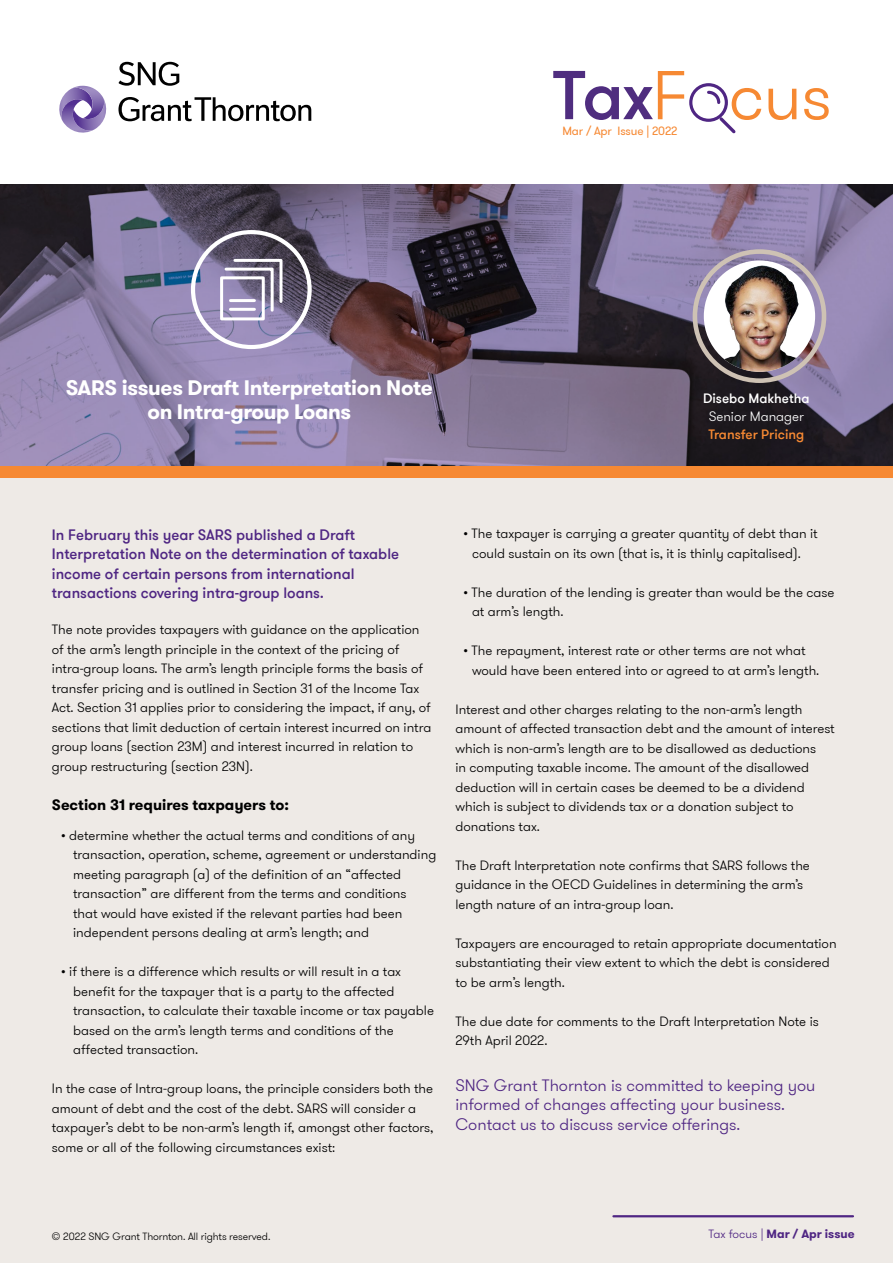
<style>
.page{position:relative;width:893px;height:1263px;background:#fff}
.page>*{position:absolute;margin:0;border:0;box-sizing:border-box;transform-origin:0 0}
.t1{font:700 21px/24px "GT Walsheim Pro";letter-spacing:-.015em;color:#fff;text-align:center}
.t2{font:300 16.5px/19.5px "GT Walsheim Pro";color:#4f2683}
.t3{font:500 15px/19.5px "GT Walsheim Pro";color:#4f2683}
.t4{font:700 15px "GT Walsheim Pro";color:#000}
.t5{font:300 13.5px/19.5px "GT Walsheim Pro";color:#000}
.t6{font:500 13.5px "GT Walsheim Pro";color:#f68933}
.t7{font:500 13.5px "GT Walsheim Pro";color:#fff}
.t8{font:300 13.5px "GT Walsheim Pro";color:#fff}
.t9{font:700 12px "GT Walsheim Pro";color:#4f2683}
.t10{font:11.85px "GT Walsheim Pro";letter-spacing:-.01em;color:#f68933}
.t11{font:300 10.5px "GT Walsheim Pro";letter-spacing:-.01em;color:#000}
.s1{font-weight:300}
</style>
<div class="page">
<div style="left:0;top:327px;width:893px;height:936px;background:#eeeae6"></div>
<hr style="left:613px;top:1215px;width:240px;height:2px;background:#4f2683">
<svg style="left:0;top:185px;width:893px;height:281px;background:#726683"></svg>
<div style="left:0;top:466px;width:893px;height:12px;background:#f68933"></div>
<div style="left:693px;top:249px;width:133px;height:134px;border:5px solid #cec2b4;border-radius:50%"></div>
<img style="left:704px;top:260px;width:111px;height:112px;border-radius:56px">
<svg style="left:191px;top:230px;width:121px;height:119px;background:#8d86a1"></svg>
<svg style="left:118px;top:97px;width:193px;height:24px"></svg>
<svg style="left:59px;top:85px;width:48px;height:48px"></svg>
<svg style="left:118px;top:62px;width:61px;height:24px"></svg>
<svg style="left:553px;top:71px;width:276px;height:63px"></svg>
<p class="t10" style="left:562px;top:123px;width:117px">Mar / Apr Issue | 2022</p>
<h1 class="t1" style="left:66px;top:376px;width:369px">SARS issues Draft Interpretation Note on Intra-group Loans</h1>
<p class="t7" style="left:703px;top:390px;width:108px">Disebo Makhetha</p>
<p class="t8" style="left:709px;top:408px;width:97px">Senior Manager</p>
<p class="t6" style="left:708px;top:426px;width:97px">Transfer Pricing</p>
<p class="t3" style="left:52px;top:525px;width:349px">In February this year SARS published a Draft Interpretation Note on the determination of taxable income of certain persons from international transactions covering intra-group loans.</p>
<p class="t5" style="left:52px;top:620px;width:381px">The note provides taxpayers with guidance on the application of the arm’s length principle in the context of the pricing of intra-group loans. The arm’s length principle forms the basis of transfer pricing and is outlined in Section 31 of the Income Tax Act. Section 31 applies prior to considering the impact, if any, of sections that limit deduction of certain interest incurred on intra group loans (section 23M) and interest incurred in relation to group restructuring (section 23N).</p>
<p class="t4" style="left:52px;top:795px;width:238px">Section 31 requires taxpayers to:</p>
<p class="t5" style="left:73px;top:825px;width:365px;text-indent:-12px">• determine whether the actual terms and conditions of any transaction, operation, scheme, agreement or understanding meeting paragraph (a) of the definition of an “affected transaction” are different from the terms and conditions<br>that would have existed if the relevant parties had been independent persons dealing at arm’s length; and</p>
<p class="t5" style="left:73px;top:962px;width:362px;text-indent:-12px">• if there is a difference which results or will result in a tax benefit for the taxpayer that is a party to the affected transaction, to calculate their taxable income or tax payable based on the arm’s length terms and conditions of the affected transaction.</p>
<p class="t5" style="left:52px;top:1079px;width:383px">In the case of Intra-group loans, the principle considers both the amount of debt and the cost of the debt. SARS will consider a taxpayer’s debt to be non-arm’s length if, amongst other factors, some or all of the following circumstances exist:</p>
<p class="t5" style="left:472px;top:524px;width:347px;text-indent:-9px">• The taxpayer is carrying a greater quantity of debt than it could sustain on its own (that is, it is thinly capitalised).</p>
<p class="t5" style="left:472px;top:583px;width:364px;text-indent:-9px">• The duration of the lending is greater than would be the case at arm’s length.</p>
<p class="t5" style="left:472px;top:641px;width:349px;text-indent:-9px">• The repayment, interest rate or other terms are not what would have been entered into or agreed to at arm’s length.</p>
<p class="t5" style="left:455px;top:700px;width:381px">Interest and other charges relating to the non-arm’s length amount of affected transaction debt and the amount of interest which is non-arm’s length are to be disallowed as deductions<br>in computing taxable income. The amount of the disallowed deduction will in certain cases be deemed to be a dividend which is subject to dividends tax or a donation subject to donations tax.</p>
<p class="t5" style="left:455px;top:856px;width:356px">The Draft Interpretation note confirms that SARS follows the guidance in the OECD Guidelines in determining the arm’s length nature of an intra-group loan.</p>
<p class="t5" style="left:455px;top:934px;width:383px">Taxpayers are encouraged to retain appropriate documentation substantiating their view extent to which the debt is considered to be arm’s length.</p>
<p class="t5" style="left:455px;top:1012px;width:365px">The due date for comments to the Draft Interpretation Note is<br>29th April 2022.</p>
<p class="t2" style="left:455px;top:1075px;width:361px">SNG Grant Thornton is committed to keeping you informed of changes affecting your business.<br>Contact us to discuss service offerings.</p>
<p class="t11" style="left:52px;top:1230px;width:220px">© 2022 SNG Grant Thornton. All rights reserved.</p>
<p class="t9" style="left:709px;top:1226px;width:148px"><span class="s1">Tax focus |</span> Mar / Apr issue</p>
</div>
